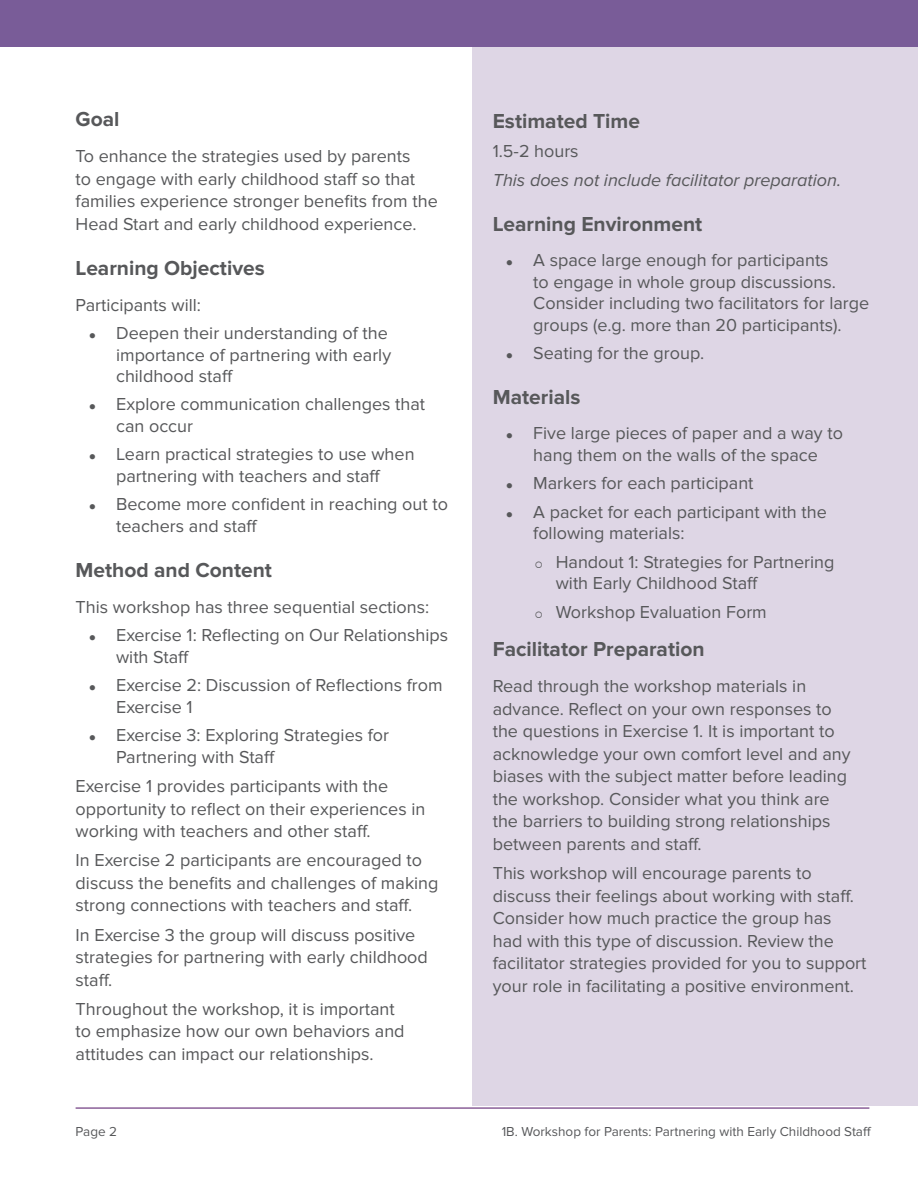
<style>
.page{position:relative;width:918px;height:1188px;background:#fff}
.page>*{position:absolute;margin:0;border:0;box-sizing:border-box;transform-origin:0 0}
.t1{font:700 21px "Proxima Nova";color:#57585a}
.t2{font:18px/22.5px "Proxima Nova";color:#57585a}
.t3{font:italic 18px "Proxima Nova";color:#57585a}
.t4{font:13.5px "Proxima Nova";color:#57585a}
</style>
<div class="page">
<div style="left:1px;top:1px;width:916px;height:46px;background:#795c98"></div>
<hr style="left:917px;top:1px;width:1px;height:46px;background:#795c98">
<div style="left:472px;top:48px;width:446px;height:1058px;background:#ded6e5"></div>
<hr style="left:76px;top:1107px;width:793px;height:2px;background:#8a6098">
<h2 class="t1" style="left:76px;top:107px;width:45px">Goal</h2>
<p class="t2" style="left:76px;top:145px;width:364px">To enhance the strategies used by parents<br>to engage with early childhood staff so that families experience stronger benefits from the Head Start and early childhood experience.</p>
<h2 class="t1" style="left:76px;top:256px;width:191px">Learning Objectives</h2>
<p class="t2" style="left:76px;top:294px;width:127px">Participants will:</p>
<p class="t2" style="left:116px;top:322px;width:277px;line-height:21.6px">Deepen their understanding of the importance of partnering with early childhood staff</p>
<p class="t2" style="left:116px;top:394px;width:311px;line-height:21.6px">Explore communication challenges that can occur</p>
<p class="t2" style="left:116px;top:444px;width:300px;line-height:21.6px">Learn practical strategies to use when partnering with teachers and staff</p>
<p class="t2" style="left:116px;top:494px;width:333px;line-height:21.6px">Become more confident in reaching out to teachers and staff</p>
<h2 class="t1" style="left:76px;top:558px;width:198px">Method and Content</h2>
<p class="t2" style="left:76px;top:596px;width:355px">This workshop has three sequential sections:</p>
<p class="t2" style="left:116px;top:625px;width:334px;line-height:21.6px">Exercise 1: Reflecting on Our Relationships with Staff</p>
<p class="t2" style="left:116px;top:675px;width:328px;line-height:21.6px">Exercise 2: Discussion of Reflections from<br>Exercise 1</p>
<p class="t2" style="left:116px;top:725px;width:275px;line-height:21.6px">Exercise 3: Exploring Strategies for<br>Partnering with Staff</p>
<p class="t2" style="left:76px;top:775px;width:351px">Exercise 1 provides participants with the opportunity to reflect on their experiences in working with teachers and other staff.</p>
<p class="t2" style="left:76px;top:849px;width:364px">In Exercise 2 participants are encouraged to discuss the benefits and challenges of making strong connections with teachers and staff.</p>
<p class="t2" style="left:76px;top:924px;width:354px">In Exercise 3 the group will discuss positive strategies for partnering with early childhood staff.</p>
<p class="t2" style="left:76px;top:998px;width:331px">Throughout the workshop, it is important to emphasize how our own behaviors and attitudes can impact our relationships.</p>
<h2 class="t1" style="left:493px;top:108px;width:149px">Estimated Time</h2>
<p class="t2" style="left:493px;top:140px;width:87px">1.5-2 hours</p>
<p class="t3" style="left:493px;top:170px;width:350px">This does not include facilitator preparation.</p>
<h2 class="t1" style="left:493px;top:212px;width:211px">Learning Environment</h2>
<p class="t2" style="left:533px;top:250px;width:338px;line-height:21.6px">A space large enough for participants<br>to engage in whole group discussions.<br>Consider including two facilitators for large groups (e.g. more than 20 participants).</p>
<p class="t2" style="left:533px;top:342px;width:173px">Seating for the group.</p>
<h2 class="t1" style="left:493px;top:385px;width:89px">Materials</h2>
<p class="t2" style="left:533px;top:423px;width:311px;line-height:21.6px">Five large pieces of paper and a way to hang them on the walls of the space</p>
<p class="t2" style="left:533px;top:472px;width:222px">Markers for each participant</p>
<p class="t2" style="left:533px;top:501px;width:295px;line-height:21.6px">A packet for each participant with the following materials:</p>
<p class="t2" style="left:556px;top:551px;width:280px;line-height:21.6px">Handout 1: Strategies for Partnering with Early Childhood Staff</p>
<p class="t2" style="left:556px;top:601px;width:213px">Workshop Evaluation Form</p>
<h2 class="t1" style="left:493px;top:637px;width:213px">Facilitator Preparation</h2>
<p class="t2" style="left:493px;top:675px;width:359px">Read through the workshop materials in advance. Reflect on your own responses to the questions in Exercise 1. It is important to acknowledge your own comfort level and any biases with the subject matter before leading the workshop. Consider what you think are the barriers to building strong relationships between parents and staff.</p>
<p class="t2" style="left:493px;top:862px;width:375px">This workshop will encourage parents to discuss their feelings about working with staff.<br>Consider how much practice the group has<br>had with this type of discussion. Review the facilitator strategies provided for you to support your role in facilitating a positive environment.</p>
<p class="t4" style="left:76px;top:1124px;width:43px">Page 2</p>
<p class="t4" style="left:502px;top:1124px;width:371px">1B. Workshop for Parents: Partnering with Early Childhood Staff</p>
</div>
